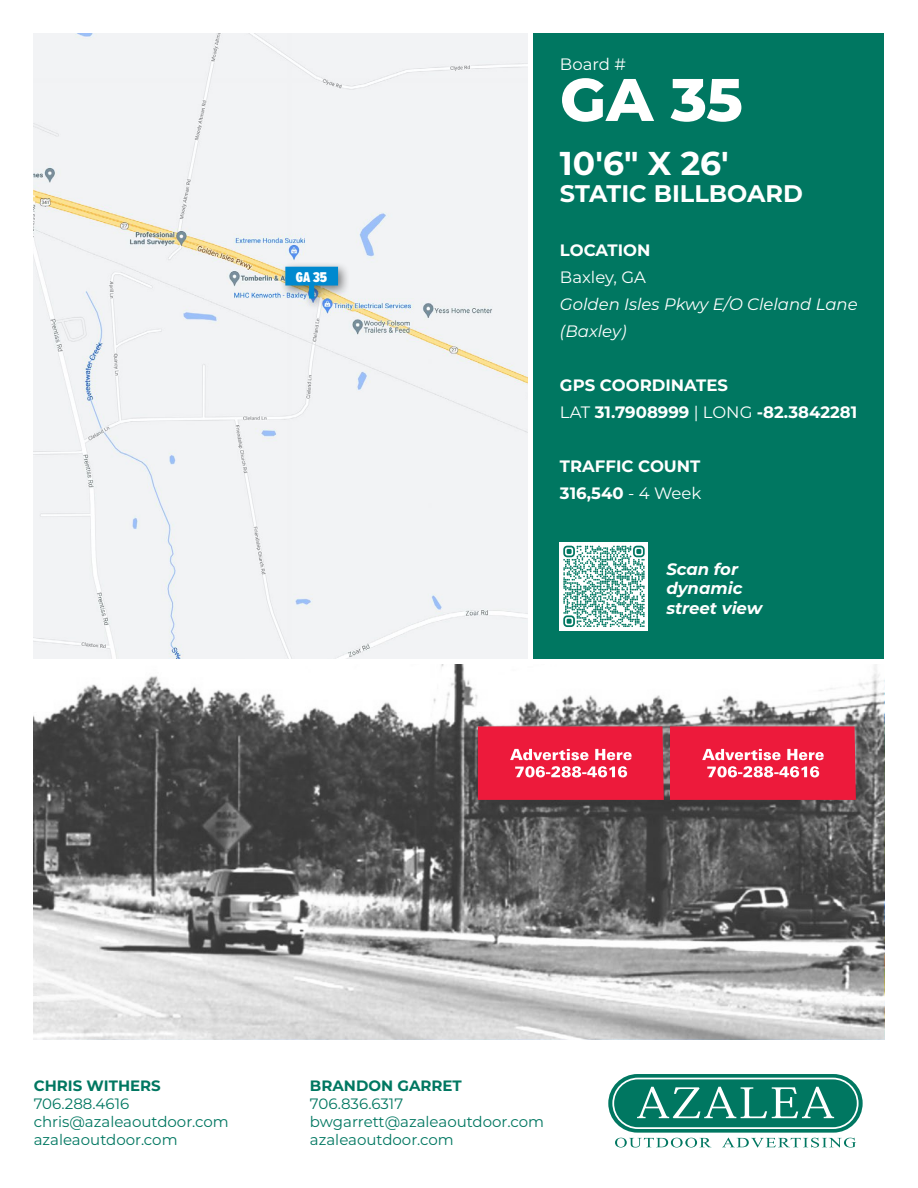
<style>
.page{position:relative;width:918px;height:1188px;background:#fff}
.page>*{position:absolute;margin:0;border:0;box-sizing:border-box;transform-origin:0 0}
.t1{font:800 60px "Montserrat";color:#fff}
.t2{font:700 33px "Montserrat";color:#fff}
.t3{font:700 24px "Montserrat";color:#fff}
.t4{font:700 16.5px/27px "Montserrat";color:#fff}
.t5{font:italic 16.5px/27px "Montserrat";color:#fff}
.t6{font:italic 700 16.5px/19.5px "Montserrat";color:#fff}
.t7{font:16.5px "Montserrat";color:#fff}
.t8{font:15px/18px "Montserrat";color:#007761}
.t9{font:700 15px "Montserrat";color:#007761}
.t10{font:900 14.7px "Proxima Nova Ex Cn";color:#fff}
.s1{font-weight:400}
</style>
<div class="page">
<img style="left:34px;top:665px;width:850px;height:374px">
<svg style="left:478px;top:726px;width:186px;height:74px;background:#ed2e4c"></svg>
<svg style="left:670px;top:726px;width:186px;height:74px;background:#ed2f4c"></svg>
<div style="left:533px;top:34px;width:351px;height:625px;background:#007761"></div>
<div style="left:34px;top:34px;width:493px;height:625px;background:#f2f3f5"></div>
<div style="left:279px;top:261px;width:72px;height:50px;background:#000;opacity:.5"></div>
<svg style="left:285px;top:267px;width:53px;height:31px;background:#439abf"></svg>
<div style="left:560px;top:542px;width:88px;height:88px;background:#fff"></div>
<svg style="left:563px;top:546px;width:82px;height:81px"></svg>
<svg style="left:608px;top:1074px;width:255px;height:59px;background:#1b8571"></svg>
<svg style="left:612px;top:1078px;width:247px;height:51px;background:#339280"></svg>
<svg style="left:615px;top:1138px;width:241px;height:10px"></svg>
<p class="t10" style="left:296px;top:266px;width:33px">GA 35</p>
<p class="t7" style="left:560px;top:53px;width:67px">Board #</p>
<h1 class="t1" style="left:560px;top:56px;width:184px">GA 35</h1>
<h2 class="t2" style="left:560px;top:139px;width:170px">10'6" X 26'</h2>
<h3 class="t3" style="left:560px;top:176px;width:245px">STATIC BILLBOARD</h3>
<p class="t4" style="left:560px;top:236px;width:92px">LOCATION</p>
<p class="t7" style="left:560px;top:266px;width:88px">Baxley, GA</p>
<p class="t5" style="left:560px;top:290px;width:299px">Golden Isles Pkwy E/O Cleland Lane (Baxley)</p>
<p class="t4" style="left:560px;top:371px;width:299px">GPS COORDINATES<br><span class="s1">LAT</span> 31.7908999 <span class="s1">| LONG</span> -82.3842281</p>
<p class="t4" style="left:560px;top:452px;width:143px">TRAFFIC COUNT<br>316,540 <span class="s1">- 4 Week</span></p>
<p class="t6" style="left:666px;top:558px;width:98px">Scan for dynamic street view</p>
<p class="t9" style="left:34px;top:1075px;width:129px">CHRIS WITHERS</p>
<p class="t8" style="left:34px;top:1094px;width:197px">706.288.4616 chris@azaleaoutdoor.com azaleaoutdoor.com</p>
<p class="t9" style="left:310px;top:1075px;width:153px">BRANDON GARRET</p>
<p class="t8" style="left:310px;top:1094px;width:236px">706.836.6317 bwgarrett@azaleaoutdoor.com azaleaoutdoor.com</p>
</div>
